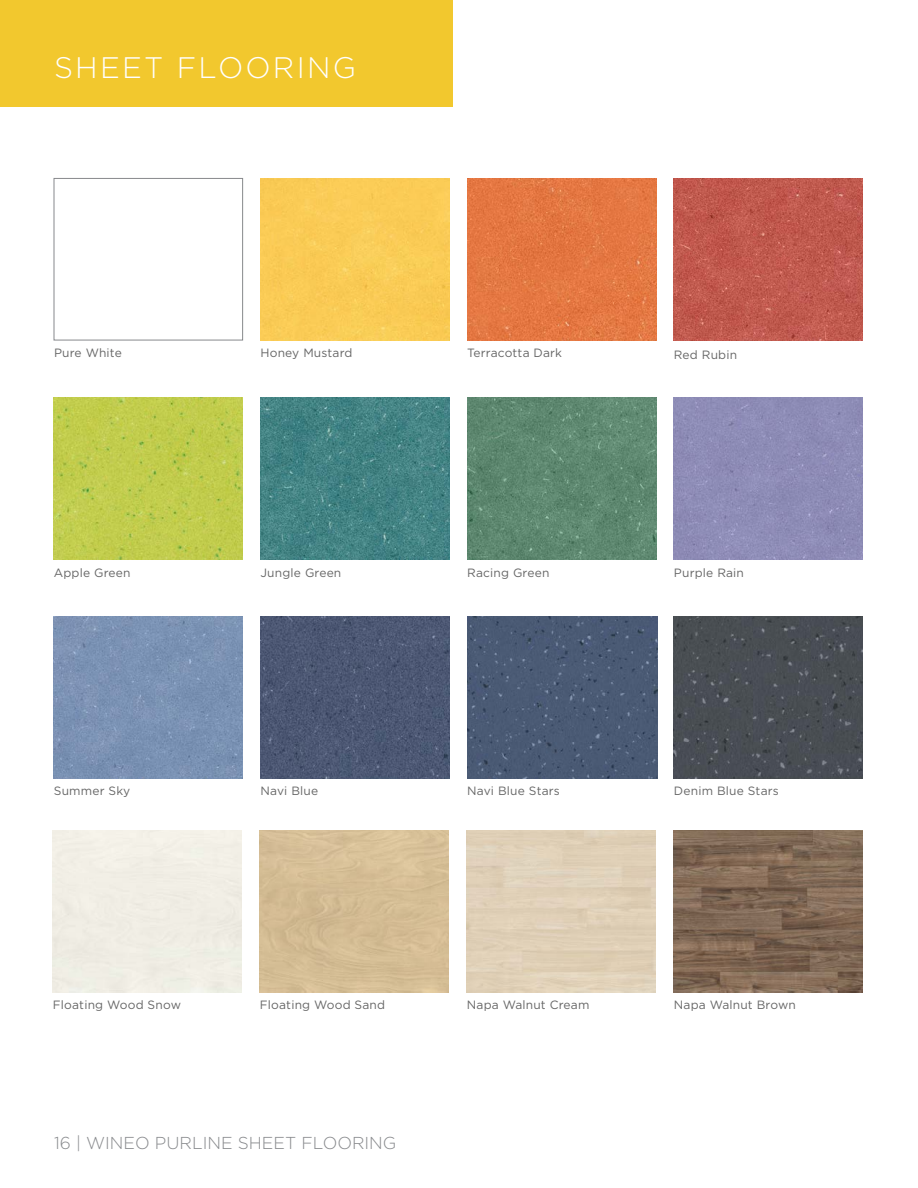
<style>
.page{position:relative;width:918px;height:1188px;background:#fff}
.page>*{position:absolute;margin:0;border:0;box-sizing:border-box;transform-origin:0 0}
.HEADER_1{font:300 29.7px "Gotham";letter-spacing:.075em;color:#fff}
.t1{font:300 17.25px "Gotham";color:#87898c}
.Swatch_Name{font:12px "Gotham";letter-spacing:.015em;color:#666}
</style>
<div class="page">
<img style="left:54px;top:617px;width:189px;height:162px">
<img style="left:261px;top:617px;width:189px;height:162px">
<div style="left:467px;top:617px;width:190px;height:162px;background:#4a5a74"></div>
<div style="left:674px;top:617px;width:189px;height:162px;background:#494d54"></div>
<div style="left:674px;top:397px;width:189px;height:162px;background:#8e8cb6"></div>
<img style="left:54px;top:397px;width:189px;height:162px">
<img style="left:261px;top:397px;width:189px;height:162px">
<img style="left:467px;top:397px;width:189px;height:162px">
<div style="left:261px;top:178px;width:189px;height:162px;background:#facb55"></div>
<img style="left:467px;top:178px;width:189px;height:162px">
<img style="left:674px;top:178px;width:189px;height:162px">
<div style="left:54px;top:178px;width:189px;height:162px;background:#fff;border:1px solid #87898c"></div>
<img style="left:674px;top:830px;width:189px;height:162px">
<div style="left:0;top:0;width:453px;height:106px;background:#f2c82e"></div>
<p class="HEADER_1" style="left:54px;top:48px;width:304px">SHEET FLOORING</p>
<p class="Swatch_Name" style="left:54px;top:345px;width:69px">Pure White</p>
<p class="Swatch_Name" style="left:261px;top:345px;width:93px">Honey Mustard</p>
<p class="Swatch_Name" style="left:467px;top:345px;width:96px">Terracotta Dark</p>
<p class="Swatch_Name" style="left:674px;top:347px;width:65px">Red Rubin</p>
<p class="Swatch_Name" style="left:54px;top:565px;width:78px">Apple Green</p>
<p class="Swatch_Name" style="left:261px;top:565px;width:82px">Jungle Green</p>
<p class="Swatch_Name" style="left:467px;top:565px;width:84px">Racing Green</p>
<p class="Swatch_Name" style="left:674px;top:565px;width:72px">Purple Rain</p>
<p class="Swatch_Name" style="left:54px;top:783px;width:78px">Summer Sky</p>
<p class="Swatch_Name" style="left:261px;top:783px;width:59px">Navi Blue</p>
<p class="Swatch_Name" style="left:467px;top:783px;width:94px">Navi Blue Stars</p>
<p class="Swatch_Name" style="left:674px;top:783px;width:106px">Denim Blue Stars</p>
<p class="Swatch_Name" style="left:53px;top:997px;width:130px">Floating Wood Snow</p>
<p class="Swatch_Name" style="left:260px;top:997px;width:127px">Floating Wood Sand</p>
<p class="Swatch_Name" style="left:467px;top:997px;width:124px">Napa Walnut Cream</p>
<p class="Swatch_Name" style="left:674px;top:997px;width:124px">Napa Walnut Brown</p>
<p class="t1" style="left:54px;top:1132px;width:344px">16 | WINEO PURLINE SHEET FLOORING</p>
</div>
